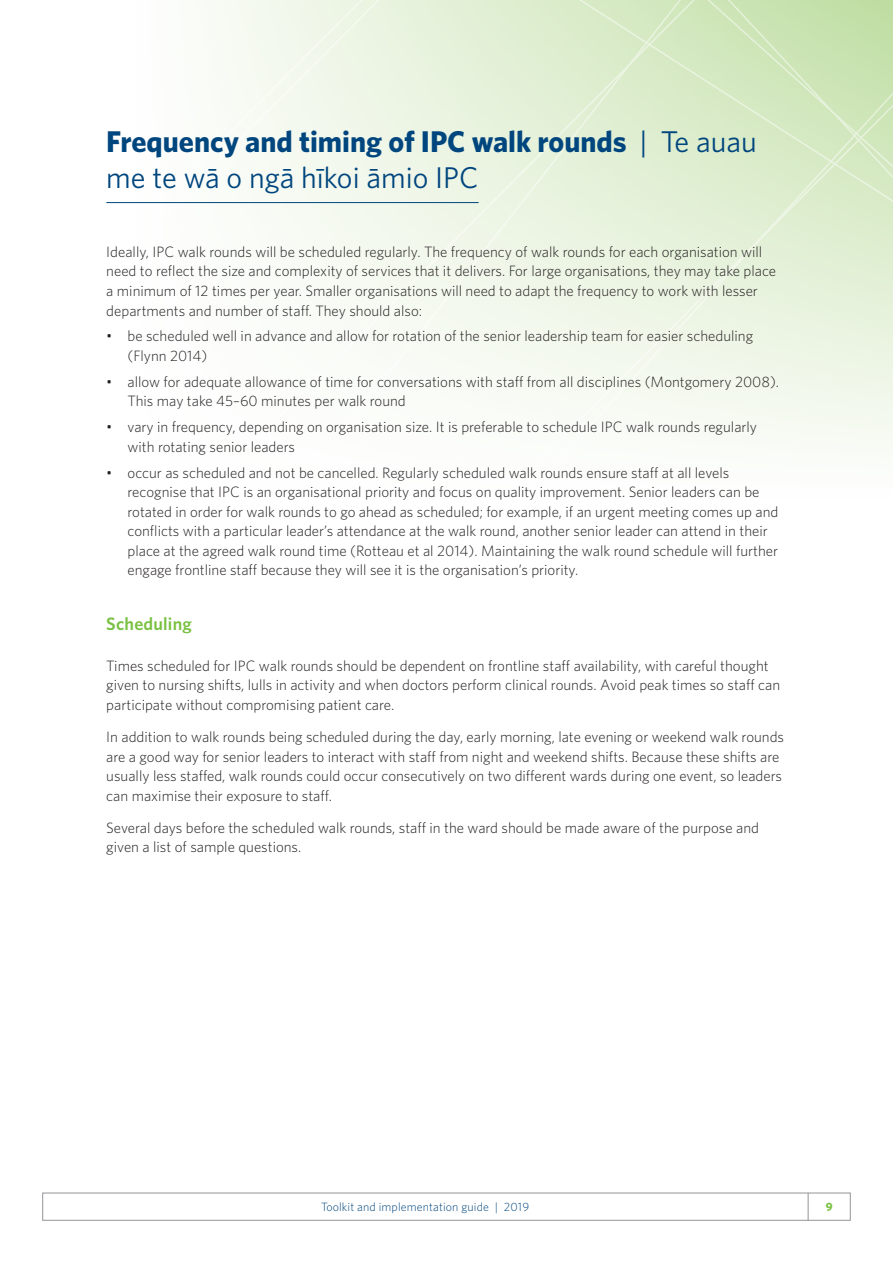
<style>
.page{position:relative;width:893px;height:1263px;background:#fff}
.page>*{position:absolute;margin:0;border:0;box-sizing:border-box;transform-origin:0 0}
.Main_Heading{font:700 30px/36px "Whitney";color:#00467e}
.Sub_Head_-_Blue{font:600 18px "Whitney";letter-spacing:.01em;color:#79c142}
.Body_Text{font:300 15px/19.5px "Whitney";color:#231f20}
.Bullets_Last{font:300 15px/19.5px "Whitney";color:#231f20}
.Bullets{font:300 15px/19.5px "Whitney";color:#231f20}
.Pre_bullet_text{font:300 15px/19.5px "Whitney";color:#231f20}
.t1{font:300 12px "Whitney";letter-spacing:.01em;color:#00467e}
.t2{font:700 12px "Whitney";color:#79c142}
.s1{font-weight:400}
</style>
<div class="page">
<div style="left:42px;top:1192px;width:809px;height:29px;border:1px solid #939598"></div>
<svg style="left:106px;top:0;width:267px;height:333px"></svg>
<svg style="left:373px;top:0;width:520px;height:448px"></svg>
<svg style="left:431px;top:0;width:246px;height:62px"></svg>
<svg style="left:677px;top:0;width:216px;height:361px"></svg>
<svg style="left:808px;top:1193px;width:1px;height:27px"></svg>
<hr style="left:106px;top:202px;width:373px;height:1px;background:#00467e">
<p class="Main_Heading" style="left:106px;top:122px;width:652px">Frequency and timing of IPC walk rounds <span class="s1">| Te auau me te wā o ngā hīkoi āmio IPC</span></p>
<p class="Pre_bullet_text" style="left:106px;top:242px;width:671px">Ideally, IPC walk rounds will be scheduled regularly. The frequency of walk rounds for each organisation will need to reflect the size and complexity of services that it delivers. For large organisations, they may take place a minimum of 12 times per year. Smaller organisations will need to adapt the frequency to work with lesser departments and number of staff. They should also:</p>
<p class="Bullets" style="left:128px;top:326px;width:627px;text-indent:-21px">• be scheduled well in advance and allow for rotation of the senior leadership team for easier scheduling (Flynn 2014)</p>
<p class="Bullets" style="left:128px;top:371px;width:653px;text-indent:-21px">• allow for adequate allowance of time for conversations with staff from all disciplines (Montgomery 2008).<br>This may take 45–60 minutes per walk round</p>
<p class="Bullets" style="left:128px;top:417px;width:631px;text-indent:-21px">• vary in frequency, depending on organisation size. It is preferable to schedule IPC walk rounds regularly with rotating senior leaders</p>
<p class="Bullets_Last" style="left:128px;top:462px;width:652px;text-indent:-21px">• occur as scheduled and not be cancelled. Regularly scheduled walk rounds ensure staff at all levels recognise that IPC is an organisational priority and focus on quality improvement. Senior leaders can be rotated in order for walk rounds to go ahead as scheduled; for example, if an urgent meeting comes up and conflicts with a particular leader’s attendance at the walk round, another senior leader can attend in their place at the agreed walk round time (Rotteau et al 2014). Maintaining the walk round schedule will further engage frontline staff because they will see it is the organisation’s priority.</p>
<p class="Sub_Head_-_Blue" style="left:106px;top:612px;width:87px">Scheduling</p>
<p class="Body_Text" style="left:106px;top:655px;width:675px">Times scheduled for IPC walk rounds should be dependent on frontline staff availability, with careful thought given to nursing shifts, lulls in activity and when doctors perform clinical rounds. Avoid peak times so staff can participate without compromising patient care.</p>
<p class="Body_Text" style="left:106px;top:727px;width:679px">In addition to walk rounds being scheduled during the day, early morning, late evening or weekend walk rounds are a good way for senior leaders to interact with staff from night and weekend shifts. Because these shifts are usually less staffed, walk rounds could occur consecutively on two different wards during one event, so leaders can maximise their exposure to staff.</p>
<p class="Body_Text" style="left:106px;top:817px;width:654px">Several days before the scheduled walk rounds, staff in the ward should be made aware of the purpose and given a list of sample questions.</p>
<p class="t1" style="left:321px;top:1199px;width:210px">Toolkit and implementation guide | 2019</p>
<p class="t2" style="left:826px;top:1199px;width:8px">9</p>
</div>
